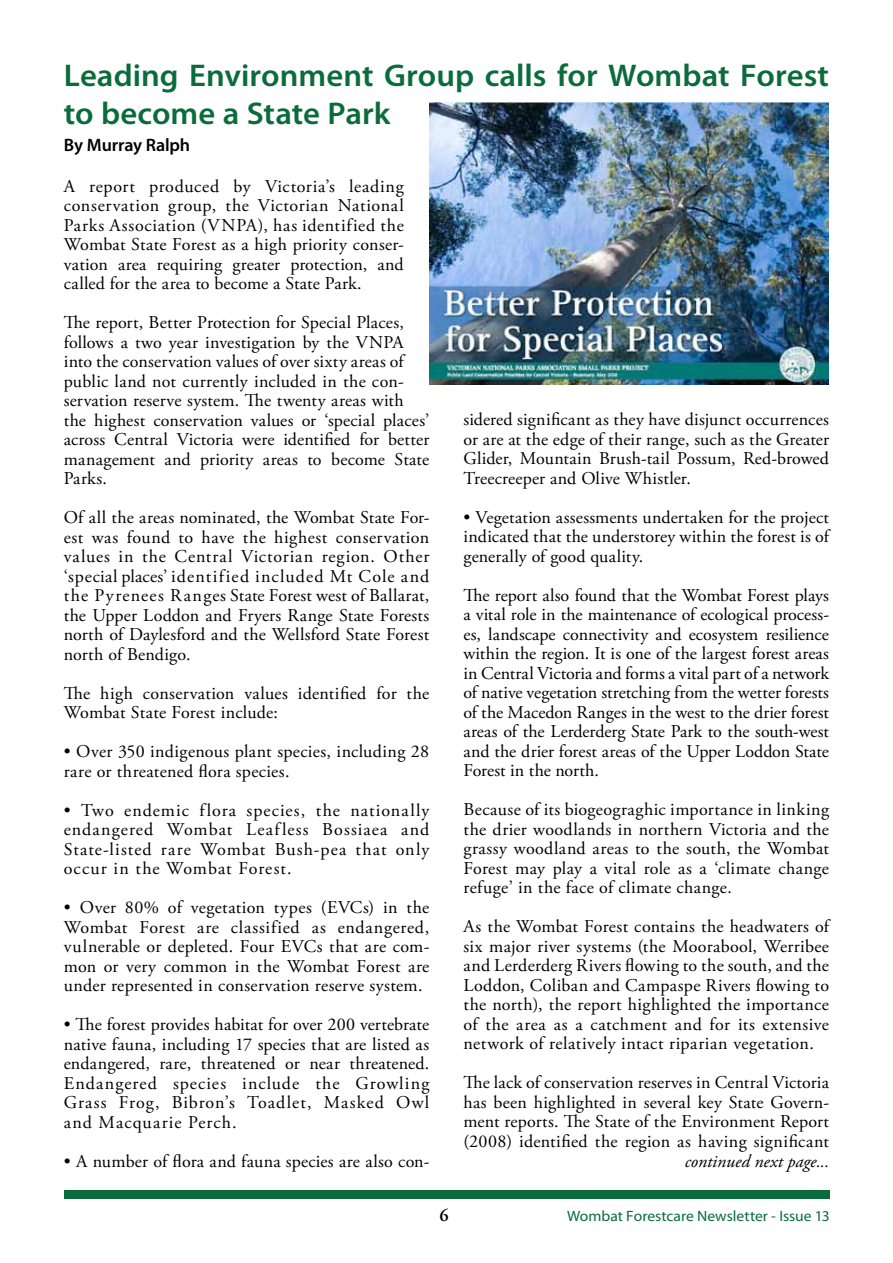
<style>
.page{position:relative;width:893px;height:1263px;background:#fff}
.page>*{position:absolute;margin:0;border:0;box-sizing:border-box;transform-origin:0 0}
.t1{font:600 31.5px/37.8px "Myriad Pro";color:#0b6c3b;scale:1.04 1}
.t2{font:18px/19.5px "Adobe Garamond Pro";letter-spacing:.015em;color:#000;text-align:justify}
.t3{font:italic 18px "Adobe Garamond Pro";color:#000}
.t4{font:600 18px "Myriad Pro";letter-spacing:-.005em;color:#000}
.t5{font:600 18px "Adobe Garamond Pro";color:#000}
.t6{font:15px "Myriad Pro";color:#0b6c3b;scale:1.04 1}
</style>
<div class="page">
<div style="left:65px;top:1190px;width:765px;height:9px;background:#0b6c3b"></div>
<img style="left:429px;top:102px;width:400px;height:283px">
<h1 class="t1" style="left:64px;top:56px;width:737px">Leading Environment Group calls for Wombat Forest to become a State Park</h1>
<p class="t4" style="left:64px;top:134px;width:128px">By Murray Ralph</p>
<p class="t2" style="left:64px;top:177px;width:342px">A report produced by Victoria’s leading conservation group, the Victorian National Parks Association (VNPA), has identified the Wombat State Forest as a high priority conser&shy;vation area requiring greater protection, and called for the area to become a State Park.</p>
<p class="t2" style="left:64px;top:313px;width:367px;text-align:left">The report, Better Protection for Special Places, follows a two year investigation by the VNPA into the conservation values of over sixty areas of public land not currently included in the con&shy;servation reserve system. The twenty areas with the highest conservation values or ‘special places’ across Central Victoria were identified for better management and priority areas to become State Parks.</p>
<p class="t2" style="left:64px;top:508px;width:367px">Of all the areas nominated, the Wombat State For&shy;est was found to have the highest conservation values in the Central Victorian region. Other ‘special places’ identified included Mt Cole and the Pyrenees Ranges State Forest west of Ballarat, the Upper Loddon and Fryers Range State Forests north of Daylesford and the Wellsford State Forest north of Bendigo.</p>
<p class="t2" style="left:64px;top:684px;width:367px">The high conservation values identified for the<br>Wombat State Forest include:</p>
<p class="t2" style="left:64px;top:742px;width:367px">• Over 350 indigenous plant species, including 28 rare or threatened flora species.</p>
<p class="t2" style="left:64px;top:801px;width:367px">• Two endemic flora species, the nationally endangered Wombat Leafless Bossiaea and State-listed rare Wombat Bush-pea that only occur in the Wombat Forest.</p>
<p class="t2" style="left:64px;top:898px;width:367px">• Over 80% of vegetation types (EVCs) in the Wombat Forest are classified as endangered, vulnerable or depleted. Four EVCs that are com&shy;mon or very common in the Wombat Forest are under represented in conservation reserve system.</p>
<p class="t2" style="left:64px;top:1015px;width:367px">• The forest provides habitat for over 200 vertebrate native fauna, including 17 species that are listed as endangered, rare, threatened or near threatened.<br>Endangered species include the Growling Grass Frog, Bibron’s Toadlet, Masked Owl and Macquarie Perch.</p>
<p class="t2" style="left:64px;top:1152px;width:367px">• A number of flora and fauna species are also con-</p>
<p class="t2" style="left:463px;top:410px;width:367px">sidered significant as they have disjunct occurrences or are at the edge of their range, such as the Greater Glider, Mountain Brush-tail Possum, Red-browed Treecreeper and Olive Whistler.</p>
<p class="t2" style="left:463px;top:508px;width:367px">• Vegetation assessments undertaken for the project indicated that the understorey within the forest is of generally of good quality.</p>
<p class="t2" style="left:463px;top:586px;width:367px">The report also found that the Wombat Forest plays a vital role in the maintenance of ecological process&shy;es, landscape connectivity and ecosystem resilience within the region. It is one of the largest forest areas in Central Victoria and forms a vital part of a network of native vegetation stretching from the wetter forests of the Macedon Ranges in the west to the drier forest areas of the Lerderderg State Park to the south-west and the drier forest areas of the Upper Loddon State Forest in the north.</p>
<p class="t2" style="left:463px;top:800px;width:367px">Because of its biogeograghic importance in linking the drier woodlands in northern Victoria and the grassy woodland areas to the south, the Wombat Forest may play a vital role as a ‘climate change refuge’ in the face of climate change.</p>
<p class="t2" style="left:463px;top:917px;width:367px">As the Wombat Forest contains the headwaters of six major river systems (the Moorabool, Werribee and Lerderderg Rivers flowing to the south, and the Loddon, Coliban and Campaspe Rivers flowing to the north), the report highlighted the importance of the area as a catchment and for its extensive network of relatively intact riparian vegetation.</p>
<p class="t2" style="left:463px;top:1073px;width:367px">The lack of conservation reserves in Central Victoria has been highlighted in several key State Govern&shy;ment reports. The State of the Environment Report (2008) identified the region as having significant</p>
<p class="t3" style="left:685px;top:1150px;width:146px">continued next page...</p>
<p class="t5" style="left:439px;top:1205px;width:11px">6</p>
<p class="t6" style="left:567px;top:1206px;width:254px">Wombat Forestcare Newsletter - Issue 13</p>
</div>
